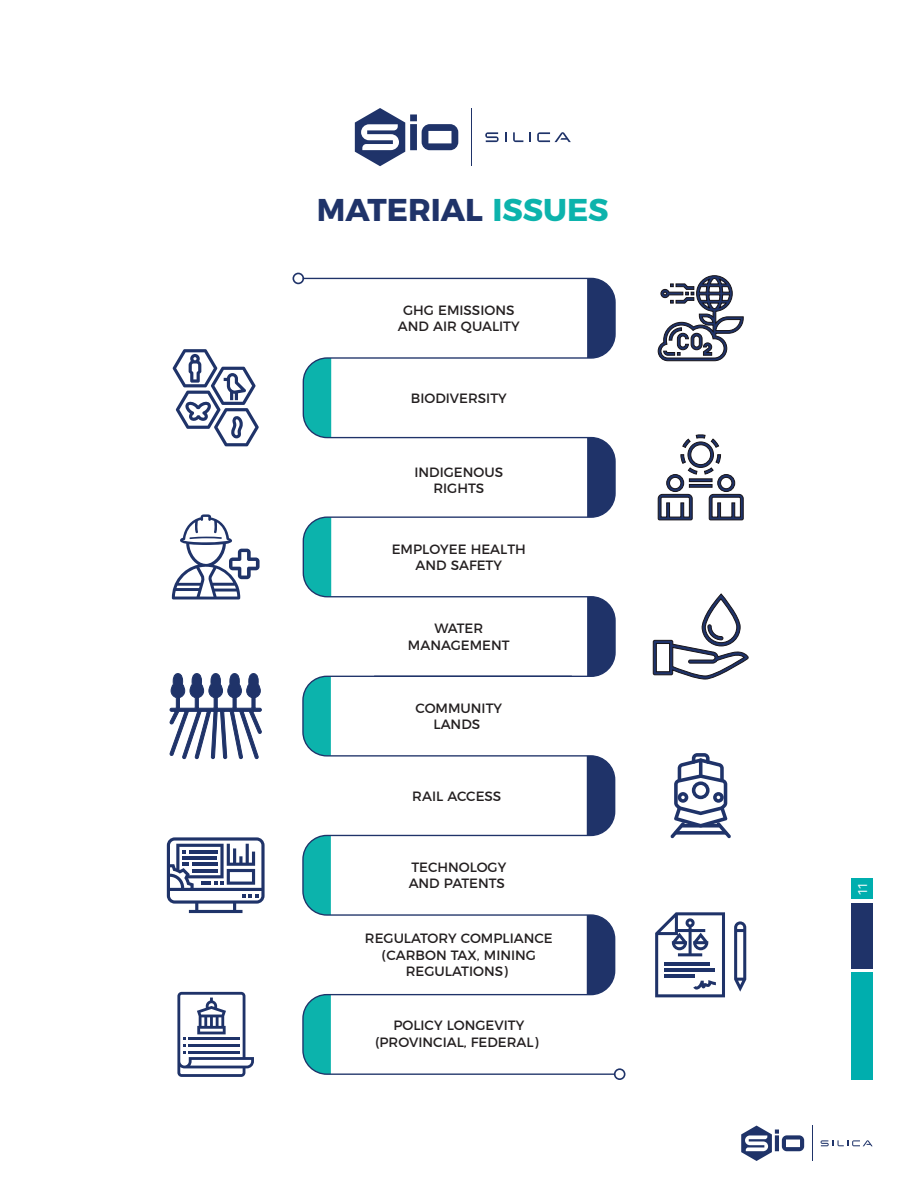
<style>
.page{position:relative;width:918px;height:1188px;background:#fff}
.page>*{position:absolute;margin:0;border:0;box-sizing:border-box;transform-origin:0 0}
.t1{font:700 31.5px "Montserrat";color:#1f3369}
.t2{font:13.5px/16.2px "Montserrat Regular 2";color:#231f20;text-align:center}
.CC{font:13.5px "Titillium";color:#fff}
.s1{color:#0cb3ac}
</style>
<div class="page">
<svg style="left:303px;top:278px;width:313px;height:398px"></svg>
<svg style="left:293px;top:273px;width:11px;height:11px"></svg>
<svg style="left:302px;top:676px;width:313px;height:399px"></svg>
<svg style="left:614px;top:1068px;width:11px;height:12px"></svg>
<svg style="left:355px;top:108px;width:103px;height:58px"></svg>
<hr style="left:472px;top:109px;width:1px;height:57px;background:#1f3369">
<svg style="left:485px;top:132px;width:14px;height:10px"></svg>
<svg style="left:513px;top:132px;width:10px;height:10px"></svg>
<svg style="left:529px;top:132px;width:2px;height:10px"></svg>
<svg style="left:537px;top:132px;width:34px;height:10px"></svg>
<svg style="left:734px;top:921px;width:12px;height:71px"></svg>
<svg style="left:655px;top:912px;width:70px;height:85px"></svg>
<svg style="left:167px;top:837px;width:98px;height:76px"></svg>
<hr style="left:192px;top:863px;width:25px;height:3px;background:#1f3369">
<hr style="left:192px;top:869px;width:25px;height:3px;background:#1f3369">
<svg style="left:670px;top:753px;width:61px;height:85px"></svg>
<svg style="left:681px;top:824px;width:39px;height:4px"></svg>
<svg style="left:169px;top:673px;width:93px;height:87px"></svg>
<svg style="left:653px;top:593px;width:95px;height:86px"></svg>
<svg style="left:172px;top:514px;width:88px;height:85px"></svg>
<svg style="left:173px;top:349px;width:86px;height:97px"></svg>
<svg style="left:658px;top:275px;width:85px;height:86px"></svg>
<svg style="left:177px;top:992px;width:77px;height:85px"></svg>
<hr style="left:189px;top:1051px;width:51px;height:3px;background:#1f3369">
<svg style="left:658px;top:435px;width:86px;height:85px"></svg>
<div style="left:689px;top:479px;width:23px;height:3px;border:1px solid #171419"></div>
<div style="left:689px;top:484px;width:23px;height:3px;border:1px solid #171419"></div>
<div style="left:851px;top:879px;width:22px;height:20px;background:#00aeae"></div>
<div style="left:851px;top:904px;width:22px;height:65px;background:#1f3369"></div>
<div style="left:851px;top:973px;width:22px;height:107px;background:#00aeae"></div>
<svg style="left:741px;top:1126px;width:63px;height:35px"></svg>
<hr style="left:812px;top:1126px;width:1px;height:35px;background:#1f3369">
<svg style="left:821px;top:1140px;width:52px;height:6px"></svg>
<p class="t1" style="left:317px;top:184px;width:293px">MATERIAL <span class="s1">ISSUES</span></p>
<p class="t2" style="left:398px;top:301px;width:123px">GHG EMISSIONS<br>AND AIR QUALITY</p>
<p class="t2" style="left:411px;top:389px;width:97px">BIODIVERSITY</p>
<p class="t2" style="left:415px;top:463px;width:90px">INDIGENOUS<br>RIGHTS</p>
<p class="t2" style="left:392px;top:540px;width:136px">EMPLOYEE HEALTH<br>AND SAFETY</p>
<p class="t2" style="left:408px;top:619px;width:103px">WATER<br>MANAGEMENT</p>
<p class="t2" style="left:416px;top:699px;width:88px">COMMUNITY<br>LANDS</p>
<p class="t2" style="left:412px;top:787px;width:91px">RAIL ACCESS</p>
<p class="t2" style="left:409px;top:858px;width:99px;text-align:left">TECHNOLOGY<br>AND PATENTS</p>
<p class="t2" style="left:365px;top:929px;width:189px">REGULATORY COMPLIANCE (CARBON TAX, MINING<br>REGULATIONS)</p>
<p class="t2" style="left:375px;top:1016px;width:165px">POLICY LONGEVITY (PROVINCIAL, FEDERAL)</p>
<p class="CC" style="left:852px;top:896px;width:15px;rotate:-90deg">11</p>
</div>
